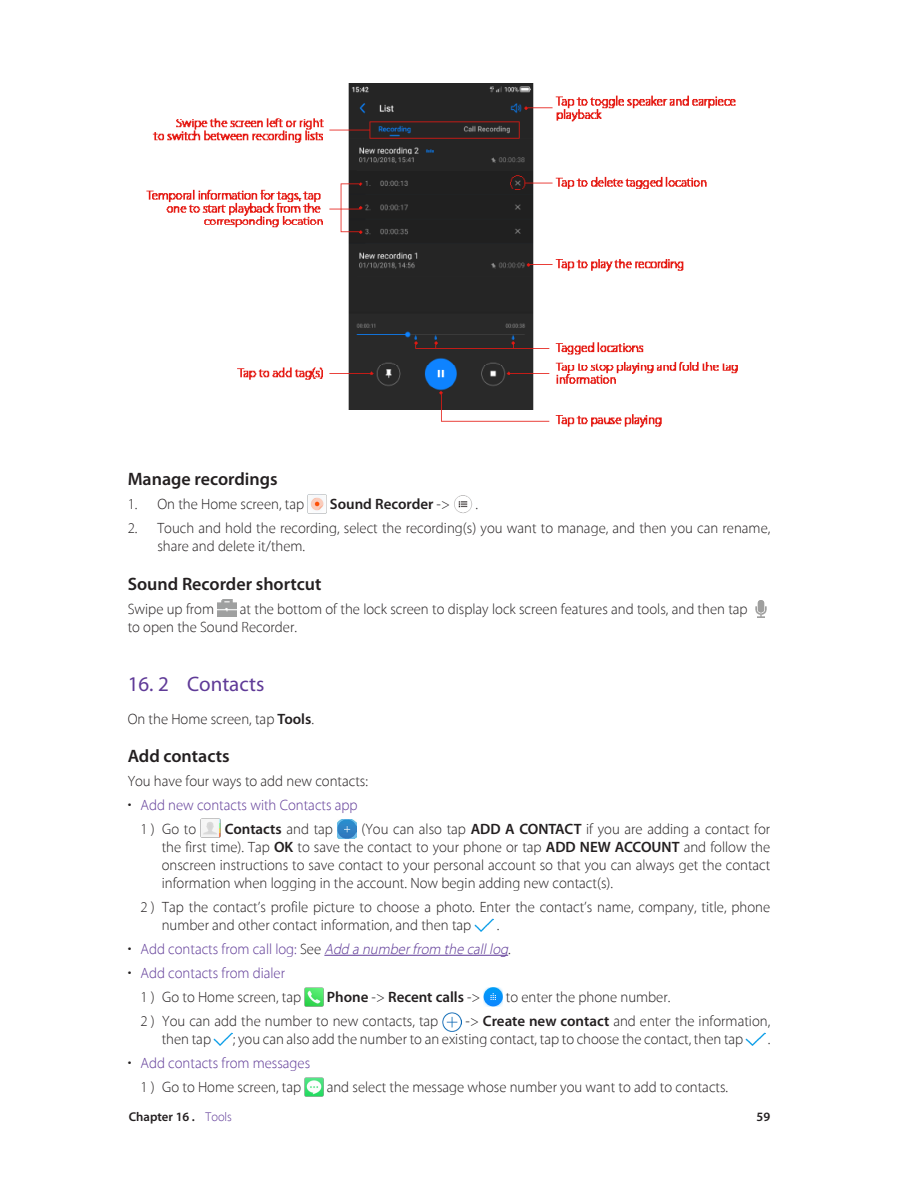
<style>
.page{position:relative;width:898px;height:1187px;background:#fff}
.page>*{position:absolute;margin:0;border:0;box-sizing:border-box;transform-origin:0 0}
.t1{font:21px "Myriad Pro";color:#5f3a97}
.标题三{font:600 18px "Myriad Pro";color:#231f20}
.正文{font:100 15px/18px "Myriad Set Pro";color:#231f20}
.t2{font:100 15px "Myriad Set Pro";color:#5f3a97}
.t3{font:italic 100 15px "Myriad Set Pro";color:#5f3a97}
.t4{font:600 15px "Myriad Pro";color:#231f20}
.t5{font:600 12.75px "Myriad Pro";color:#231f20}
.s1{font-family:"Myriad Set Pro";font-weight:100}
.s2{font-family:"Myriad Pro";font-weight:600}
.s3{color:#231f20}
.s4{font-style:normal;color:#231f20}
.s5{font-style:normal}
.s6{font-family:"Myriad Set Pro";font-weight:100;color:#5f3a97}
</style>
<div class="page">
<hr style="left:324px;top:954px;width:184px;height:1px;background:#5f3a97">
<img style="left:146px;top:84px;width:592px;height:344px">
<img style="left:307px;top:494px;width:19px;height:19px">
<img style="left:454px;top:495px;width:18px;height:18px">
<img style="left:217px;top:599px;width:19px;height:17px">
<img style="left:755px;top:600px;width:12px;height:18px">
<img style="left:201px;top:818px;width:19px;height:19px">
<img style="left:337px;top:819px;width:20px;height:19px">
<img style="left:474px;top:918px;width:19px;height:13px">
<img style="left:304px;top:987px;width:19px;height:19px">
<img style="left:483px;top:987px;width:19px;height:19px">
<svg style="left:483px;top:987px;width:19px;height:19px"></svg>
<svg style="left:490px;top:993px;width:6px;height:6px"></svg>
<img style="left:442px;top:1012px;width:19px;height:19px">
<img style="left:214px;top:1032px;width:19px;height:12px">
<img style="left:745px;top:1033px;width:19px;height:11px">
<img style="left:304px;top:1077px;width:19px;height:19px">
<p class="标题三" style="left:128px;top:469px;width:151px">Manage recordings</p>
<p class="正文" style="left:128px;top:494px;width:178px">1. On the Home screen, tap</p>
<p class="t4" style="left:330px;top:496px;width:122px">Sound Recorder <span class="s1">-&gt;</span></p>
<p class="正文" style="left:475px;top:494px;width:4px">.</p>
<p class="正文" style="left:157px;top:518px;width:614px;text-indent:-30px">2. Touch and hold the recording, select the recording(s) you want to manage, and then you can rename, share and delete it/them.</p>
<p class="标题三" style="left:128px;top:574px;width:195px">Sound Recorder shortcut</p>
<p class="正文" style="left:128px;top:599px;width:88px">Swipe up from</p>
<p class="正文" style="left:128px;top:599px;width:621px;text-indent:112px">at the bottom of the lock screen to display lock screen features and tools, and then tap to open the Sound Recorder.</p>
<p class="t1" style="left:128px;top:672px;width:138px">16. 2 Contacts</p>
<p class="正文" style="left:128px;top:709px;width:188px">On the Home screen, tap <span class="s2">Tools</span>.</p>
<p class="标题三" style="left:128px;top:746px;width:103px">Add contacts</p>
<p class="正文" style="left:128px;top:771px;width:242px">You have four ways to add new contacts:</p>
<p class="t2" style="left:128px;top:793px;width:231px"><span class="s3">•</span> Add new contacts with Contacts app</p>
<p class="正文" style="left:140px;top:819px;width:57px">1 ) Go to</p>
<p class="t4" style="left:225px;top:820px;width:110px">Contacts <span class="s1">and tap</span></p>
<p class="正文" style="left:162px;top:819px;width:610px;text-align:justify;text-indent:200px">(You can also tap <span class="s2">ADD A CONTACT</span> if you are adding a contact for the first time). Tap <span class="s2">OK</span> to save the contact to your phone or tap <span class="s2">ADD NEW ACCOUNT</span> and follow the onscreen instructions to save contact to your personal account so that you can always get the contact information when logging in the account. Now begin adding new contact(s).</p>
<p class="正文" style="left:162px;top:897px;width:610px;text-indent:-21px">2 ) Tap the contact’s profile picture to choose a photo. Enter the contact’s name, company, title, phone number and other contact information, and then tap</p>
<p class="正文" style="left:496px;top:915px;width:4px">.</p>
<p class="t3" style="left:128px;top:937px;width:384px"><span class="s4">•</span> <span class="s5">Add contacts from call log:</span> <span class="s4">See</span> Add a number from the call log<span class="s4">.</span></p>
<p class="t2" style="left:128px;top:961px;width:159px"><span class="s3">•</span> Add contacts from dialer</p>
<p class="正文" style="left:140px;top:987px;width:162px">1 ) Go to Home screen, tap</p>
<p class="t4" style="left:326px;top:988px;width:155px">Phone <span class="s1">-&gt;</span> Recent calls <span class="s1">-&gt;</span></p>
<p class="正文" style="left:505px;top:987px;width:166px">to enter the phone number.</p>
<p class="正文" style="left:140px;top:1011px;width:299px">2 ) You can add the number to new contacts, tap</p>
<p class="正文" style="left:465px;top:1011px;width:306px">-&gt; <span class="s2">Create new contact</span> and enter the information,</p>
<p class="正文" style="left:162px;top:1029px;width:51px">then tap</p>
<p class="正文" style="left:233px;top:1029px;width:512px">; you can also add the number to an existing contact, tap to choose the contact, then tap</p>
<p class="正文" style="left:767px;top:1029px;width:4px">.</p>
<p class="t2" style="left:128px;top:1051px;width:184px"><span class="s3">•</span> Add contacts from messages</p>
<p class="正文" style="left:140px;top:1077px;width:162px">1 ) Go to Home screen, tap</p>
<p class="正文" style="left:326px;top:1077px;width:403px">and select the message whose number you want to add to contacts.</p>
<p class="t5" style="left:129px;top:1109px;width:105px">Chapter 16 . <span class="s6">Tools</span></p>
<p class="t5" style="left:756px;top:1109px;width:15px">59</p>
</div>
